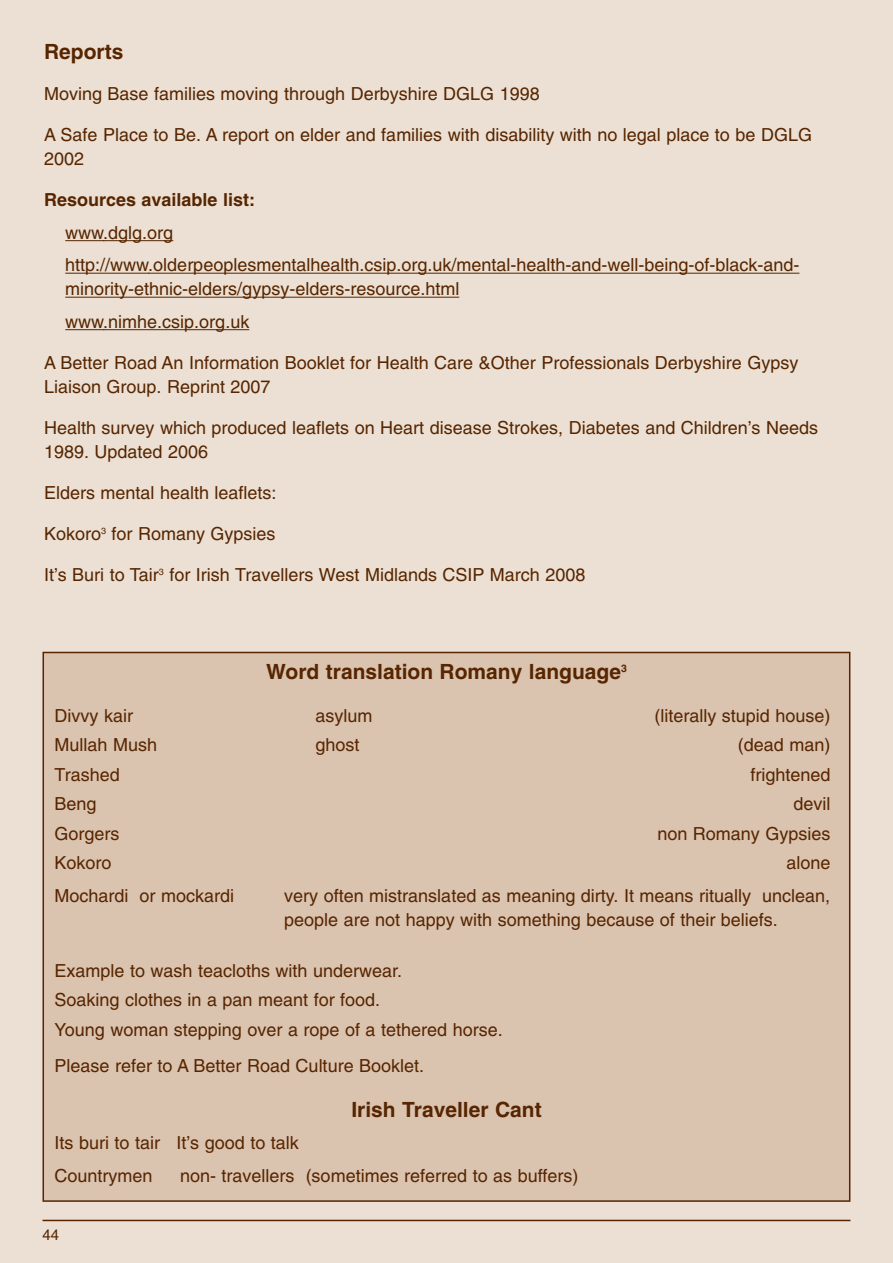
<style>
.page{position:relative;width:893px;height:1263px;background:#ebe0d3}
.page>*{position:absolute;margin:0;border:0;box-sizing:border-box;transform-origin:0 0}
.t1{font:700 21px "Helvetica";color:#572500}
.t2{font:18px/24px "Helvetica";color:#572500}
.t3{font:700 18px "Helvetica";color:#572500}
.t4{font:15px "Helvetica";color:#572500}
</style>
<div class="page">
<hr style="left:43px;top:1220px;width:807px;height:1px;background:#572500">
<div style="left:43px;top:652px;width:807px;height:549px;background:#dac3af"></div>
<hr style="left:65px;top:240px;width:39px;height:1px;background:#572500">
<hr style="left:103px;top:240px;width:70px;height:1px;background:#572500">
<hr style="left:65px;top:273px;width:84px;height:1px;background:#572500">
<hr style="left:148px;top:273px;width:651px;height:1px;background:#572500">
<hr style="left:65px;top:297px;width:394px;height:1px;background:#572500">
<hr style="left:65px;top:329px;width:39px;height:1px;background:#572500">
<hr style="left:103px;top:329px;width:146px;height:1px;background:#572500">
<p class="t1" style="left:44px;top:44px;width:81px">Reports</p>
<p class="t2" style="left:44px;top:84px;width:497px">Moving Base families moving through Derbyshire DGLG 1998</p>
<p class="t2" style="left:44px;top:125px;width:769px">A Safe Place to Be. A report on elder and families with disability with no legal place to be DGLG<br>2002</p>
<p class="t3" style="left:44px;top:193px;width:213px">Resources available list:</p>
<p class="t2" style="left:65px;top:218px;width:736px;line-height:32.5px">www.dglg.org http://www.olderpeoplesmentalhealth.csip.org.uk/mental-health-and-well-being-of-black-and-</p>
<p class="t2" style="left:65px;top:274px;width:396px;line-height:32.5px">minority-ethnic-elders/gypsy-elders-resource.html www.nimhe.csip.org.uk</p>
<p class="t2" style="left:44px;top:352px;width:756px">A Better Road An Information Booklet for Health Care &amp;Other Professionals Derbyshire Gypsy<br>Liaison Group. Reprint 2007</p>
<p class="t2" style="left:44px;top:417px;width:776px">Health survey which produced leaflets on Heart disease Strokes, Diabetes and Children’s Needs<br>1989. Updated 2006</p>
<p class="t2" style="left:44px;top:482px;width:234px">Elders mental health leaflets:</p>
<p class="t2" style="left:44px;top:523px;width:233px">Kokoro<sup>3</sup> for Romany Gypsies</p>
<p class="t2" style="left:44px;top:564px;width:543px">It’s Buri to Tair<sup>3</sup> for Irish Travellers West Midlands CSIP March 2008</p>
<p class="t1" style="left:266px;top:663px;width:362px">Word translation Romany language<sup>3</sup></p>
<p class="t2" style="left:55px;top:705px;width:80px">Divvy kair</p>
<p class="t2" style="left:315px;top:705px;width:59px">asylum</p>
<p class="t2" style="left:654px;top:705px;width:178px">(literally stupid house)</p>
<p class="t2" style="left:55px;top:734px;width:104px">Mullah Mush</p>
<p class="t2" style="left:315px;top:734px;width:46px">ghost</p>
<p class="t2" style="left:738px;top:734px;width:94px">(dead man)</p>
<p class="t2" style="left:55px;top:764px;width:67px">Trashed</p>
<p class="t2" style="left:750px;top:764px;width:82px">frightened</p>
<p class="t2" style="left:55px;top:793px;width:44px">Beng</p>
<p class="t2" style="left:793px;top:793px;width:39px">devil</p>
<p class="t2" style="left:55px;top:823px;width:67px">Gorgers</p>
<p class="t2" style="left:657px;top:823px;width:175px">non Romany Gypsies</p>
<p class="t2" style="left:55px;top:852px;width:59px">Kokoro</p>
<p class="t2" style="left:786px;top:852px;width:46px">alone</p>
<p class="t2" style="left:55px;top:885px;width:181px">Mochardi or mockardi</p>
<p class="t2" style="left:284px;top:885px;width:548px">very often mistranslated as meaning dirty. It means ritually unclean, people are not happy with something because of their beliefs.</p>
<p class="t2" style="left:55px;top:957px;width:450px;line-height:29.5px">Example to wash teacloths with underwear.<br>Soaking clothes in a pan meant for food.<br>Young woman stepping over a rope of a tethered horse.</p>
<p class="t2" style="left:55px;top:1055px;width:371px">Please refer to A Better Road Culture Booklet.</p>
<p class="t1" style="left:351px;top:1101px;width:192px">Irish Traveller Cant</p>
<p class="t2" style="left:55px;top:1128px;width:246px;line-height:32.5px">Its buri to tair It’s good to talk<br>Countrymen</p>
<p class="t2" style="left:180px;top:1165px;width:400px">non- travellers (sometimes referred to as buffers)</p>
<p class="t4" style="left:43px;top:1229px;width:18px">44</p>
</div>
